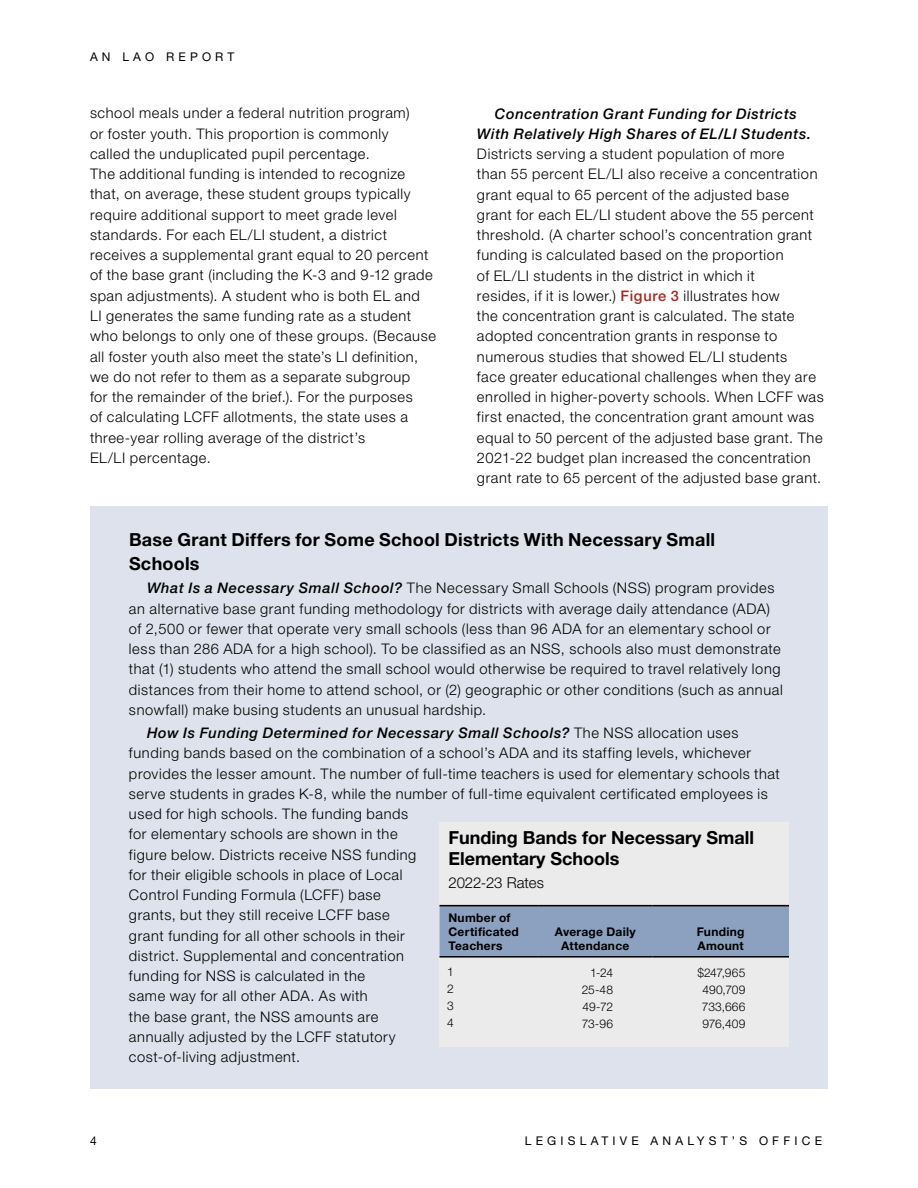
<style>
.page{position:relative;width:918px;height:1188px;background:#fff}
.page>*{position:absolute;margin:0;border:0;box-sizing:border-box;transform-origin:0 0}
.t1{font:700 18px/24px "Helvetica Neue LT Pro";letter-spacing:.015em;color:#000}
.t2{font:300 15px "Helvetica Neue LT Pro";letter-spacing:-.005em;color:#000}
.t3{font:300 14.7px/20.2px "Helvetica Neue LT Pro";letter-spacing:.04em;color:#000}
.t4{font:italic 500 14.7px/20.2px "Helvetica Neue LT Pro";letter-spacing:.045em;color:#000;text-align:center}
.t5{font:700 12px/14.4px "Helvetica Neue LT";letter-spacing:.025em;color:#000}
.t6{font:300 12px "Helvetica Neue LT";letter-spacing:.005em;color:#000}
.t7{font:12px "Helvetica Neue LT Pro";letter-spacing:.35em;color:#000}
.t8{font:300 12px "Helvetica Neue LT Pro";color:#000}
.s1{font-weight:500;color:#a02b22}
.s2{font-weight:500;font-style:italic}
</style>
<div class="page">
<div style="left:90px;top:506px;width:738px;height:583px;background:#dde2ec"></div>
<div style="left:440px;top:822px;width:349px;height:225px;background:#ebebec"></div>
<div style="left:440px;top:906px;width:349px;height:50px;background:#8ca0bf"></div>
<hr style="left:440px;top:905px;width:98px;height:1px;background:#000">
<hr style="left:538px;top:905px;width:114px;height:1px;background:#000">
<hr style="left:652px;top:905px;width:137px;height:1px;background:#000">
<hr style="left:440px;top:956px;width:98px;height:2px;background:#000">
<hr style="left:538px;top:956px;width:114px;height:2px;background:#000">
<hr style="left:652px;top:956px;width:137px;height:2px;background:#000">
<p class="t7" style="left:90px;top:49px;width:146px">AN LAO REPORT</p>
<p class="t3" style="left:90px;top:103px;width:347px">school meals under a federal nutrition program)<br>or foster youth. This proportion is commonly<br>called the unduplicated pupil percentage.<br>The additional funding is intended to recognize that, on average, these student groups typically require additional support to meet grade level standards. For each EL/LI student, a district receives a supplemental grant equal to 20 percent of the base grant (including the K-3 and 9-12 grade span adjustments). A student who is both EL and<br>LI generates the same funding rate as a student who belongs to only one of these groups. (Because all foster youth also meet the state’s LI definition, we do not refer to them as a separate subgroup<br>for the remainder of the brief.). For the purposes<br>of calculating LCFF allotments, the state uses a three-year rolling average of the district’s<br>EL/LI percentage.</p>
<p class="t4" style="left:477px;top:103px;width:336px">Concentration Grant Funding for Districts<br>With Relatively High Shares of EL/LI Students.</p>
<p class="t3" style="left:477px;top:143px;width:348px">Districts serving a student population of more<br>than 55 percent EL/LI also receive a concentration grant equal to 65 percent of the adjusted base grant for each EL/LI student above the 55 percent threshold. (A charter school’s concentration grant funding is calculated based on the proportion<br>of EL/LI students in the district in which it<br>resides, if it is lower.) <span class="s1">Figure 3</span> illustrates how<br>the concentration grant is calculated. The state adopted concentration grants in response to numerous studies that showed EL/LI students<br>face greater educational challenges when they are enrolled in higher-poverty schools. When LCFF was first enacted, the concentration grant amount was equal to 50 percent of the adjusted base grant. The 2021-22 budget plan increased the concentration grant rate to 65 percent of the adjusted base grant.</p>
<p class="t7" style="left:90px;top:1134px;width:8px">4</p>
<p class="t1" style="left:129px;top:527px;width:588px">Base Grant Differs for Some School Districts With Necessary Small<br>Schools</p>
<p class="t3" style="left:129px;top:578px;width:655px;text-indent:18px"><span class="s2">What Is a Necessary Small School?</span> The Necessary Small Schools (NSS) program provides an alternative base grant funding methodology for districts with average daily attendance (ADA) of 2,500 or fewer that operate very small schools (less than 96 ADA for an elementary school or less than 286 ADA for a high school). To be classified as an NSS, schools also must demonstrate that (1) students who attend the small school would otherwise be required to travel relatively long distances from their home to attend school, or (2) geographic or other conditions (such as annual snowfall) make busing students an unusual hardship.</p>
<p class="t3" style="left:129px;top:722px;width:652px;text-indent:18px"><span class="s2">How Is Funding Determined for Necessary Small Schools?</span> The NSS allocation uses funding bands based on the combination of a school’s ADA and its staffing levels, whichever provides the lesser amount. The number of full-time teachers is used for elementary schools that serve students in grades K-8, while the number of full-time equivalent certificated employees is used for high schools. The funding bands<br>for elementary schools are shown in the<br>figure below. Districts receive NSS funding<br>for their eligible schools in place of Local<br>Control Funding Formula (LCFF) base<br>grants, but they still receive LCFF base<br>grant funding for all other schools in their<br>district. Supplemental and concentration<br>funding for NSS is calculated in the<br>same way for all other ADA. As with<br>the base grant, the NSS amounts are<br>annually adjusted by the LCFF statutory<br>cost-of-living adjustment.</p>
<p class="t1" style="left:448px;top:826px;width:307px;line-height:21.6px">Funding Bands for Necessary Small<br>Elementary Schools</p>
<p class="t2" style="left:448px;top:873px;width:97px">2022-23 Rates</p>
<p class="t5" style="left:448px;top:910px;width:72px">Number of<br>Certificated<br>Teachers</p>
<p class="t5" style="left:555px;top:924px;width:82px;text-align:center">Average Daily<br>Attendance</p>
<p class="t5" style="left:697px;top:924px;width:49px">Funding<br>Amount</p>
<p class="t8" style="left:447px;top:965px;width:8px">1</p>
<p class="t6" style="left:590px;top:965px;width:25px">1-24</p>
<p class="t6" style="left:697px;top:965px;width:50px">$247,965</p>
<p class="t8" style="left:447px;top:982px;width:8px">2</p>
<p class="t6" style="left:582px;top:982px;width:33px">25-48</p>
<p class="t6" style="left:702px;top:982px;width:45px">490,709</p>
<p class="t8" style="left:447px;top:999px;width:8px">3</p>
<p class="t6" style="left:583px;top:999px;width:32px">49-72</p>
<p class="t6" style="left:702px;top:999px;width:45px">733,666</p>
<p class="t8" style="left:447px;top:1016px;width:8px">4</p>
<p class="t6" style="left:582px;top:1016px;width:33px">73-96</p>
<p class="t6" style="left:703px;top:1016px;width:44px">976,409</p>
<p class="t7" style="left:525px;top:1133px;width:299px">LEGISLATIVE ANALYST’S OFFICE</p>
</div>
